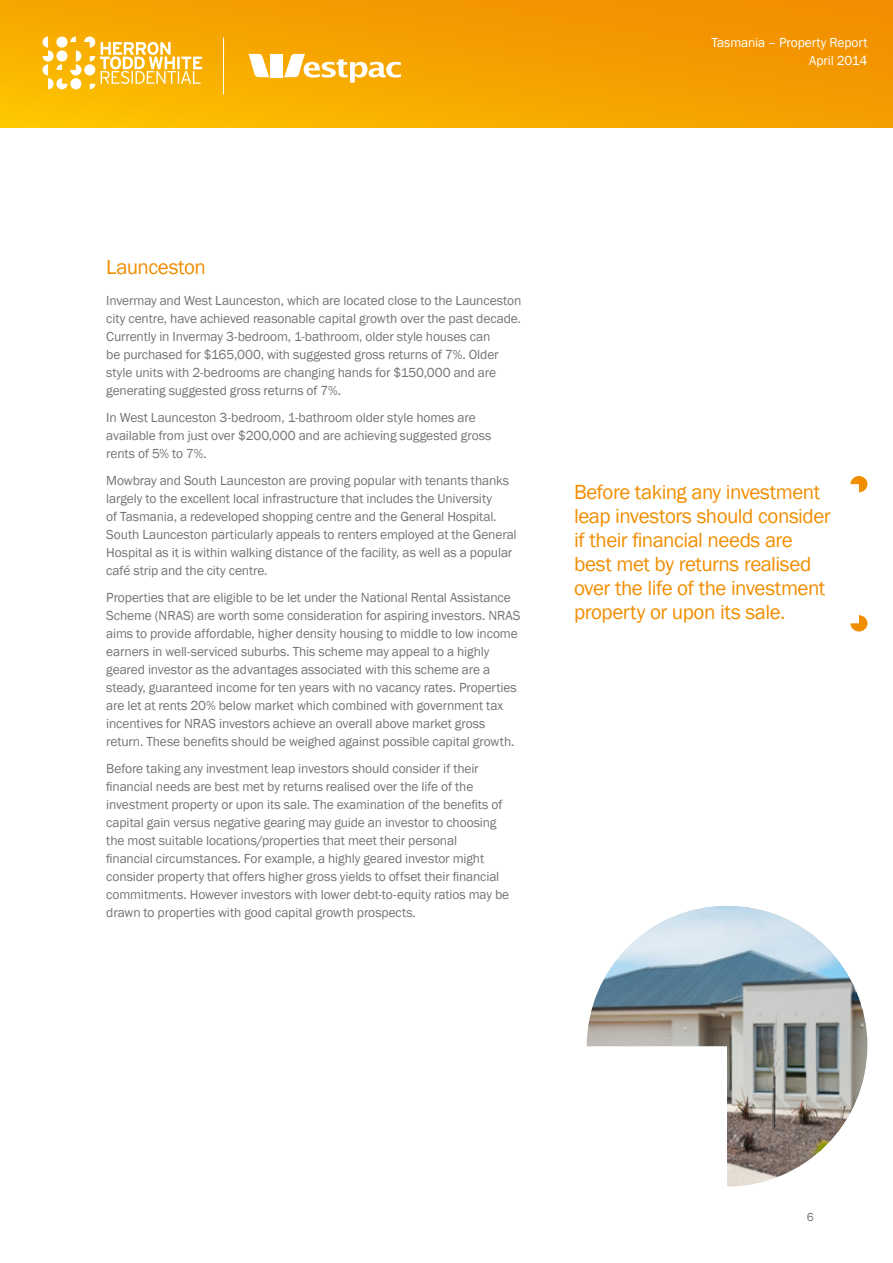
<style>
.page{position:relative;width:893px;height:1263px;background:#fff}
.page>*{position:absolute;margin:0;border:0;box-sizing:border-box;transform-origin:0 0}
.t1{font:21px/24px "Franklin Gothic";letter-spacing:-.025em;color:#f18e00}
.t2{font:13.5px/18px "Franklin Gothic";letter-spacing:-.01em;color:#717476}
.t3{font:13.5px/18px "Franklin Gothic";letter-spacing:-.01em;color:#fff;text-align:right}
.t4{font:12px "Franklin Gothic";color:#717476}
</style>
<div class="page">
<svg style="left:0;top:0;width:893px;height:128px;background:#f5a200"></svg>
<hr style="left:223px;top:37px;width:1px;height:57px;background:#fff">
<svg style="left:248px;top:54px;width:153px;height:29px"></svg>
<svg style="left:43px;top:37px;width:159px;height:52px"></svg>
<img style="left:587px;top:906px;width:280px;height:280px">
<svg style="left:850px;top:476px;width:17px;height:16px"></svg>
<svg style="left:850px;top:615px;width:17px;height:16px"></svg>
<p class="t3" style="left:712px;top:34px;width:157px">Tasmania – Property Report<br>April 2014</p>
<h1 class="t1" style="left:106px;top:256px;width:101px">Launceston</h1>
<p class="t2" style="left:106px;top:292px;width:416px">Invermay and West Launceston, which are located close to the Launceston city centre, have achieved reasonable capital growth over the past decade.<br>Currently in Invermay 3-bedroom, 1-bathroom, older style houses can<br>be purchased for $165,000, with suggested gross returns of 7%. Older style units with 2-bedrooms are changing hands for $150,000 and are generating suggested gross returns of 7%.</p>
<p class="t2" style="left:106px;top:409px;width:387px">In West Launceston 3-bedroom, 1-bathroom older style homes are available from just over $200,000 and are achieving suggested gross rents of 5% to 7%.</p>
<p class="t2" style="left:106px;top:472px;width:412px">Mowbray and South Launceston are proving popular with tenants thanks largely to the excellent local infrastructure that includes the University<br>of Tasmania, a redeveloped shopping centre and the General Hospital.<br>South Launceston particularly appeals to renters employed at the General Hospital as it is within walking distance of the facility, as well as a popular café strip and the city centre.</p>
<p class="t2" style="left:106px;top:589px;width:416px">Properties that are eligible to be let under the National Rental Assistance Scheme (NRAS) are worth some consideration for aspiring investors. NRAS aims to provide affordable, higher density housing to middle to low income earners in well-serviced suburbs. This scheme may appeal to a highly geared investor as the advantages associated with this scheme are a steady, guaranteed income for ten years with no vacancy rates. Properties are let at rents 20% below market which combined with government tax incentives for NRAS investors achieve an overall above market gross return. These benefits should be weighed against possible capital growth.</p>
<p class="t2" style="left:106px;top:760px;width:404px">Before taking any investment leap investors should consider if their financial needs are best met by returns realised over the life of the investment property or upon its sale. The examination of the benefits of capital gain versus negative gearing may guide an investor to choosing the most suitable locations/properties that meet their personal<br>financial circumstances. For example, a highly geared investor might consider property that offers higher gross yields to offset their financial commitments. However investors with lower debt-to-equity ratios may be drawn to properties with good capital growth prospects.</p>
<h1 class="t1" style="left:574px;top:480px;width:258px">Before taking any investment leap investors should consider if their financial needs are best met by returns realised over the life of the investment property or upon its sale.</h1>
<p class="t4" style="left:807px;top:1209px;width:9px">6</p>
</div>
